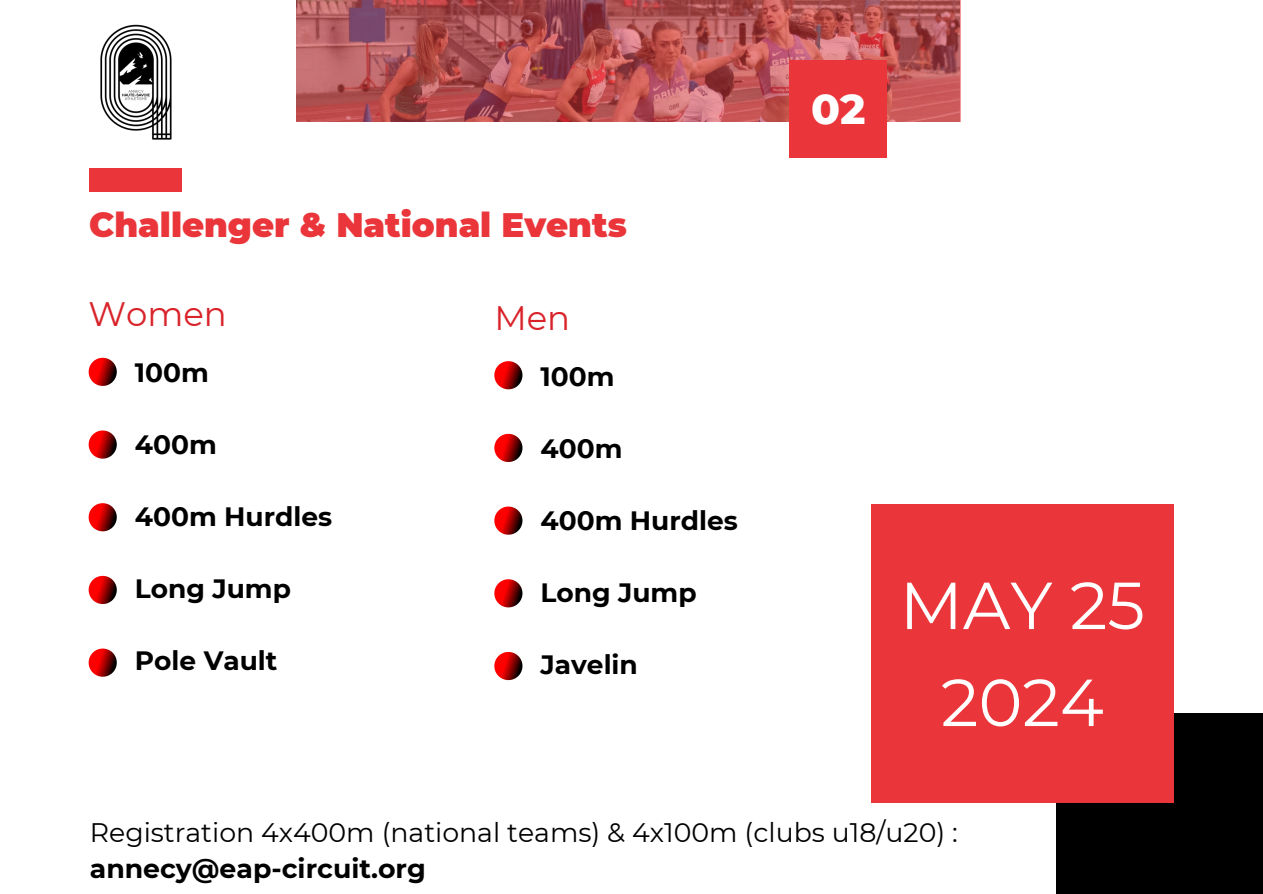
<style>
.page{position:relative;width:1263px;height:894px;background:#fff}
.page>*{position:absolute;margin:0;border:0;box-sizing:border-box;transform-origin:0 0}
.t1{font:66.3px "Montserrat";color:#fff}
.t2{font:800 42.45px "Montserrat";color:#fff}
.t3{font:900 33.9px "Montserrat";color:#ea363a}
.t4{font:33.9px "Montserrat";color:#d9232a}
.t5{font:26.7px/36.6px "Montserrat";color:#000}
.t6{font:700 26.4px "Montserrat";color:#000}
.s1{font-weight:700}
</style>
<div class="page">
<svg style="left:296px;top:0;width:664px;height:122px;background:#b35456"></svg>
<div style="left:789px;top:60px;width:98px;height:98px;background:#ea363a"></div>
<div style="left:89px;top:168px;width:93px;height:23px;background:#ea363a"></div>
<img style="left:100px;top:24px;width:72px;height:116px">
<div style="left:1056px;top:712px;width:207px;height:181px;background:#000"></div>
<div style="left:871px;top:504px;width:303px;height:298px;background:#ea363a"></div>
<svg style="left:89px;top:357px;width:28px;height:29px"></svg>
<svg style="left:89px;top:430px;width:28px;height:28px"></svg>
<svg style="left:89px;top:503px;width:28px;height:28px"></svg>
<svg style="left:89px;top:575px;width:28px;height:29px"></svg>
<svg style="left:89px;top:648px;width:28px;height:28px"></svg>
<svg style="left:494px;top:361px;width:28px;height:28px"></svg>
<svg style="left:494px;top:434px;width:28px;height:28px"></svg>
<svg style="left:494px;top:506px;width:28px;height:28px"></svg>
<svg style="left:494px;top:579px;width:28px;height:28px"></svg>
<svg style="left:494px;top:652px;width:28px;height:28px"></svg>
<h3 class="t3" style="left:89px;top:204px;width:539px">Challenger &amp; National Events</h3>
<p class="t4" style="left:89px;top:293px;width:140px">Women</p>
<p class="t4" style="left:494px;top:297px;width:77px">Men</p>
<p class="t6" style="left:540px;top:360px;width:76px">100m</p>
<h5 class="t6" style="left:135px;top:356px;width:76px">100m</h5>
<h5 class="t6" style="left:135px;top:428px;width:83px">400m</h5>
<p class="t6" style="left:540px;top:432px;width:83px">400m</p>
<h5 class="t6" style="left:135px;top:500px;width:199px">400m Hurdles</h5>
<p class="t6" style="left:540px;top:504px;width:199px">400m Hurdles</p>
<h5 class="t6" style="left:135px;top:572px;width:158px">Long Jump</h5>
<h5 class="t6" style="left:540px;top:576px;width:158px">Long Jump</h5>
<p class="t6" style="left:135px;top:644px;width:144px">Pole Vault</p>
<h5 class="t6" style="left:540px;top:648px;width:99px">Javelin</h5>
<p class="t2" style="left:811px;top:83px;width:56px">02</p>
<h4 class="t1" style="left:900px;top:564px;width:247px">MAY 25</h4>
<h4 class="t1" style="left:941px;top:661px;width:164px">2024</h4>
<p class="t5" style="left:90px;top:813px;width:870px">Registration 4x400m (national teams) &amp; 4x100m (clubs u18/u20) : <span class="s1">annecy@eap-circuit.org</span></p>
</div>
